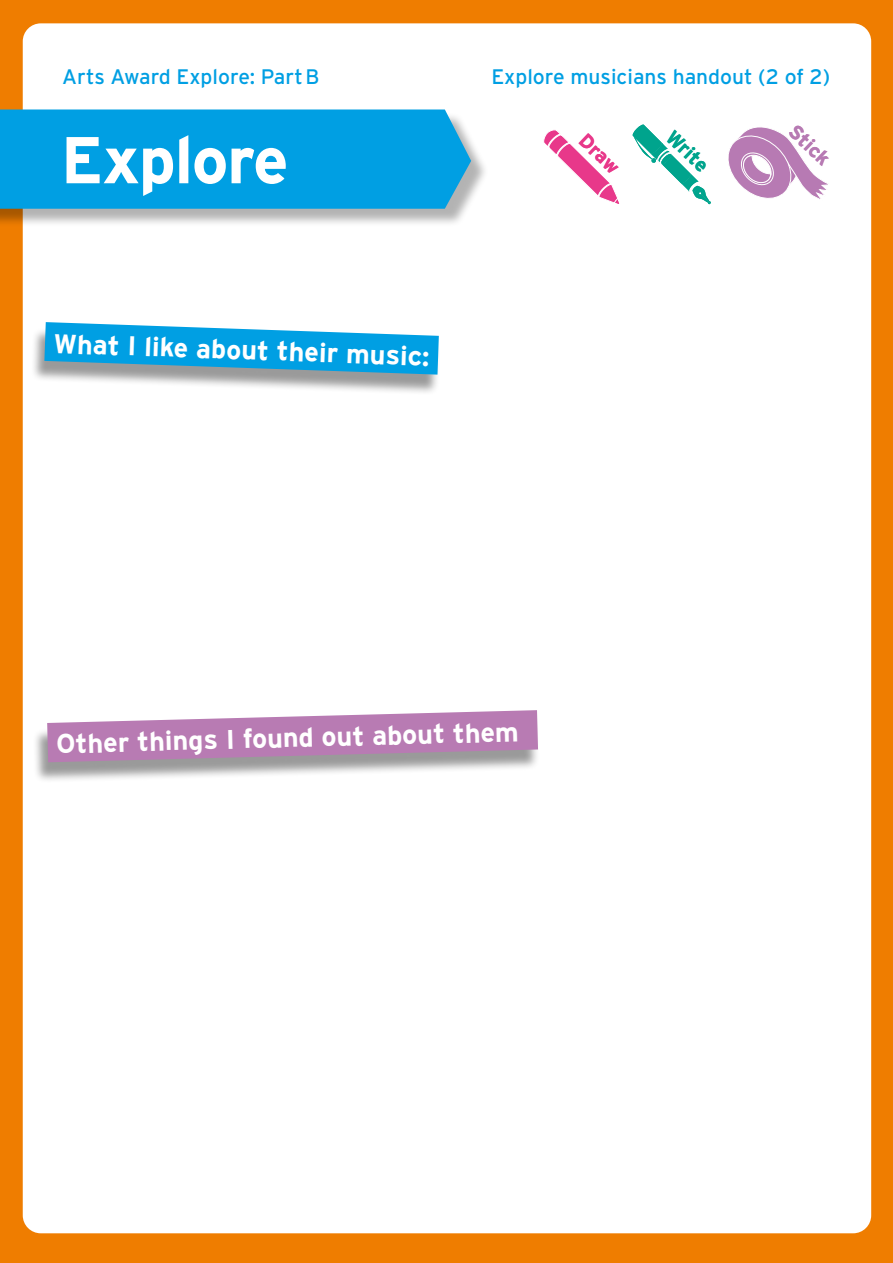
<style>
.page{position:relative;width:893px;height:1263px;background:#ef7d00}
.page>*{position:absolute;margin:0;border:0;box-sizing:border-box;transform-origin:0 0}
.t1{font:700 66px "Interstate";letter-spacing:-.02em;color:#fff}
.H1_no_bar{font:700 27px "Interstate";color:#fff}
.t2{font:21px "Interstate";color:#009fe3}
.t3{font:700 19.8px "Interstate";color:#00a48d}
.t4{font:700 19.8px "Interstate";color:#b77ab3}
.t5{font:700 19.8px "Interstate";color:#e8388a}
</style>
<div class="page">
<div style="left:23px;top:23px;width:848px;height:1210px;background:#fff;border-radius:18px"></div>
<div style="left:0;top:112px;width:489px;height:115px;background:#000;opacity:.3"></div>
<div style="left:0;top:109px;width:471px;height:100px;background:#009fe3"></div>
<svg style="left:543px;top:129px;width:76px;height:75px"></svg>
<svg style="left:728px;top:127px;width:100px;height:72px"></svg>
<svg style="left:632px;top:124px;width:79px;height:80px"></svg>
<div style="left:30px;top:327px;width:411px;height:69px;background:#000;opacity:.4"></div>
<svg style="left:44px;top:322px;width:395px;height:53px;background:#38abdc"></svg>
<div style="left:33px;top:715px;width:507px;height:68px;background:#000;opacity:.4"></div>
<svg style="left:47px;top:710px;width:491px;height:52px;background:#be90ba"></svg>
<p class="t2" style="left:62px;top:65px;width:259px">Arts Award Explore: PartB</p>
<h1 class="t1" style="left:61px;top:123px;width:229px">Explore</h1>
<p class="H1_no_bar" style="left:54px;top:328px;width:378px;rotate:2deg">What I like about their music:</p>
<p class="t2" style="left:491px;top:64px;width:340px">Explore musicians handout (2 of 2)</p>
<p class="t5" style="left:590px;top:129px;width:49px;rotate:44deg">Draw</p>
<p class="t3" style="left:677px;top:126px;width:52px;rotate:44deg">Write</p>
<p class="t4" style="left:800px;top:120px;width:50px;rotate:44deg">Stick</p>
<p class="H1_no_bar" style="left:56px;top:731px;width:464px;rotate:-2deg">Other things I found out about them</p>
</div>
